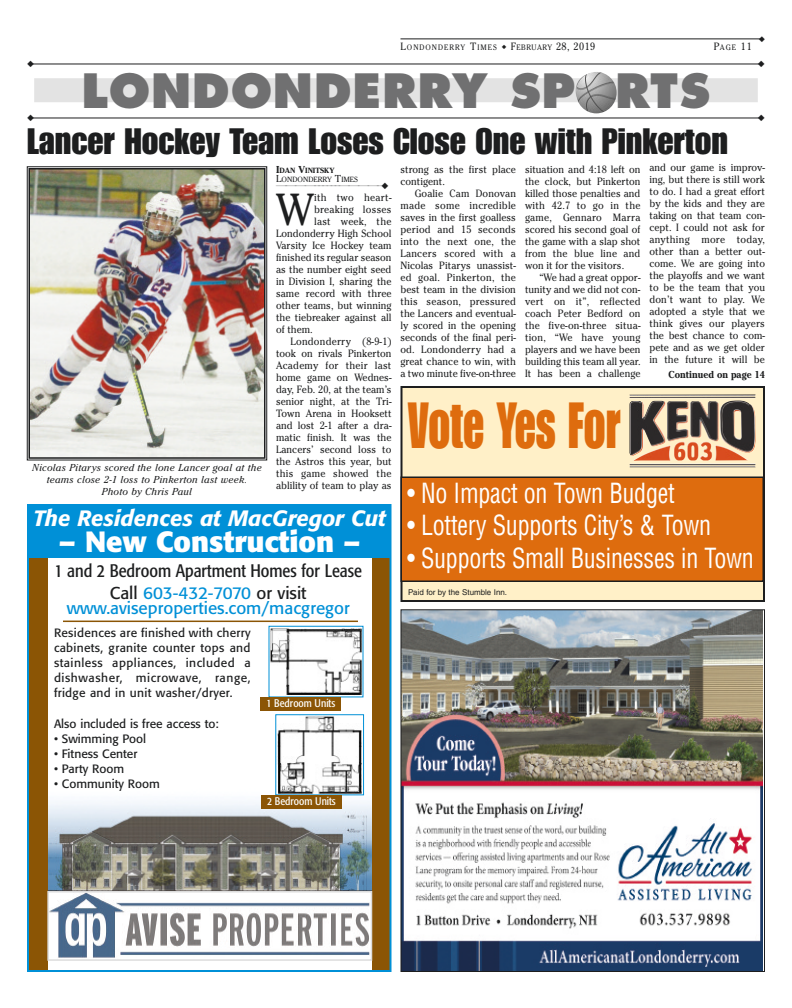
<style>
.page{position:relative;width:792px;height:1008px;background:#fff}
.page>*{position:absolute;margin:0;border:0;box-sizing:border-box;transform-origin:0 0}
.t1{font:63.8px "Impact";color:#de6c0e;scale:.74 1}
.t2{font:800 46px "Futura";letter-spacing:.015em;color:#707071}
.t3{font:44.6px "Cheltenham";color:#1d1e1f;scale:.93 1}
.t4{font:36px "Impact";color:#1d1e1f}
.t5{font:700 29px "Formata";color:#fff}
.t6{font:condensed 27.1px "Helvetica";letter-spacing:-.01em;color:#fff;scale:.89 1}
.t7{font:italic 500 22px "Formata";color:#fff}
.t8{font:condensed 18px "Formata";color:#1d1e1f}
.t9{font:17px/15px "Formata";color:#0090d7;text-align:center}
.t10{font:12px/15.1px "Formata";color:#1d1e1f;text-align:justify}
.t11{font:condensed 11px "Formata";color:#fff}
.t12{font:11px "Perpetua";color:#1d1e1f}
.t13{font:10.5px/12px "Cheltenham";color:#1d1e1f;text-align:justify;scale:.93 1}
.t14{font:10.5px "Cheltenham";letter-spacing:.02em;color:#1d1e1f;scale:.93 1}
.t15{font:italic 10px/12px "Cheltenham";letter-spacing:.02em;color:#1d1e1f;text-align:center}
.t16{font:700 10px "Cheltenham";color:#1d1e1f;scale:.93 1}
.t17{font:8px "Helvetica";color:#1d1e1f}
.t18{font:7.9px "Cheltenham";letter-spacing:.14em;color:#1d1e1f;scale:.93 1}
.t19{font:7.5px/9px "Cheltenham";color:#1d1e1f}
.s1{font-size:10.5px}
.s2{font-size:7.9px}
.s3{font-weight:700;font-size:10px}
.s4{font-weight:700}
.s5{font-size:10px}
.s6{color:#1d1e1f}
</style>
<div class="page">
<hr style="left:400px;top:39px;width:361px;height:1px;background:#1d1e1f">
<hr style="left:31px;top:64px;width:730px;height:1px;background:#1d1e1f">
<div style="left:34px;top:78px;width:724px;height:24px;background:#e3e3e3"></div>
<hr style="left:31px;top:118px;width:730px;height:1px;background:#1d1e1f">
<img style="left:576px;top:72px;width:41px;height:41px;border-radius:50%">
<img style="left:31px;top:171px;width:231px;height:285px">
<div style="left:27px;top:166px;width:240px;height:294px;border:1px solid #1d1e1f"></div>
<div style="left:28px;top:168px;width:237px;height:291px;border:2px solid #1d1e1f"></div>
<div style="left:28px;top:505px;width:362px;height:466px;background:#8b5505"></div>
<div style="left:27px;top:504px;width:365px;height:468px;border:2px solid #0090d7"></div>
<div style="left:48px;top:506px;width:323px;height:464px;background:#fff"></div>
<img style="left:48px;top:788px;width:323px;height:170px">
<div style="left:47px;top:891px;width:325px;height:70px;border:2px solid #dcdcdc"></div>
<div style="left:28px;top:505px;width:362px;height:53px;background:#0090d7"></div>
<hr style="left:63px;top:621px;width:295px;height:1px;background:#8b5505">
<img style="left:270px;top:628px;width:92px;height:67px">
<img style="left:277px;top:716px;width:85px;height:77px">
<div style="left:275px;top:714px;width:89px;height:81px;border:1px solid #0090d7"></div>
<div style="left:260px;top:698px;width:81px;height:13px;background:#8b5505"></div>
<div style="left:261px;top:795px;width:80px;height:14px;background:#8b5505"></div>
<div style="left:402px;top:387px;width:362px;height:214px;background:#fff0c8"></div>
<div style="left:400px;top:386px;width:365px;height:216px;border:2px solid #1d1e1f"></div>
<div style="left:401px;top:477px;width:362px;height:104px;background:#de6c0e"></div>
<div style="left:400px;top:476px;width:364px;height:106px;border:2px solid #1d1e1f"></div>
<img style="left:630px;top:394px;width:126px;height:73px">
<svg style="left:734px;top:411px;width:8px;height:28px"></svg>
<svg style="left:692px;top:445px;width:2px;height:12px"></svg>
<svg style="left:678px;top:452px;width:3px;height:5px"></svg>
<img style="left:402px;top:611px;width:361px;height:359px">
<div style="left:400px;top:609px;width:365px;height:363px;border:1px solid #1d1e1f"></div>
<p class="t18" style="left:400px;top:42px;width:211px"><span class="s1">L</span>ONDONDERRY <span class="s1">T</span>IMES ◆ <span class="s1">F</span>EBRUARY <span class="s1">28, 2019</span></p>
<p class="t13" style="left:714px;top:40px;width:43px">P<span class="s2">AGE</span> 11</p>
<h2 class="t2" style="left:81px;top:71px;width:631px">LONDONDERRY SPORTS</h2>
<h3 class="t4" style="left:27px;top:128px;width:703px">Lancer Hockey Team Loses Close One with Pinkerton</h3>
<p class="t13" style="left:400px;top:163px;width:126px">strong as the first place contigent.</p>
<p class="t13" style="left:400px;top:187px;width:126px;text-indent:14px">Goalie Cam Donovan made some incredible saves in the first goalless period and 15 seconds into the next one, the Lancers scored with a Nicolas Pitarys unassist&shy;ed goal. Pinkerton, the best team in the division this season, pressured the Lancers and eventual&shy;ly scored in the opening seconds of the final peri&shy;od. Londonderry had a great chance to win, with a two minute five-on-three</p>
<p class="t13" style="left:650px;top:161px;width:126px">and our game is improv&shy;ing, but there is still work to do. I had a great effort by the kids and they are taking on that team con&shy;cept. I could not ask for anything more today, other than a better out&shy;come. We are going into the playoffs and we want to be the team that you don’t want to play. We adopted a style that we think gives our players the best chance to com&shy;pete and as we get older in the future it will be</p>
<p class="t13" style="left:525px;top:163px;width:126px">situation and 4:18 left on the clock, but Pinkerton killed those penalties and with 42.7 to go in the game, Gennaro Marra scored his second goal of the game with a slap shot from the blue line and won it for the visitors.</p>
<p class="t13" style="left:525px;top:271px;width:126px;text-indent:14px">“We had a great oppor&shy;tunity and we did not con&shy;vert on it”, reflected coach Peter Bedford on the five-on-three situa&shy;tion, “We have young players and we have been building this team all year.<br>It has been a challenge</p>
<p class="t19" style="left:276px;top:165px;width:84px"><span class="s3">I</span><span class="s4">DAN</span> <span class="s3">V</span><span class="s4">INITSKY<br></span><span class="s5">L</span>ONDONDERRY <span class="s5">T</span>IMES</p>
<p class="t12" style="left:276px;top:180px;width:114px">————––––––————–◆</p>
<h3 class="t3" style="left:276px;top:183px;width:43px">W</h3>
<p class="t14" style="left:314px;top:191px;width:85px">ith two heart-</p>
<p class="t14" style="left:314px;top:203px;width:85px">breaking losses</p>
<p class="t14" style="left:314px;top:215px;width:85px">last week, the</p>
<p class="t13" style="left:276px;top:227px;width:126px">Londonderry High School</p>
<p class="t13" style="left:276px;top:239px;width:126px">Varsity Ice Hockey team</p>
<p class="t13" style="left:276px;top:251px;width:126px">finished its regular season</p>
<p class="t13" style="left:276px;top:263px;width:126px">as the number eight seed</p>
<p class="t13" style="left:276px;top:275px;width:126px">in Division I, sharing the</p>
<p class="t13" style="left:276px;top:287px;width:126px">same record with three</p>
<p class="t13" style="left:276px;top:299px;width:126px">other teams, but winning</p>
<p class="t13" style="left:276px;top:311px;width:126px">the tiebreaker against all</p>
<p class="t13" style="left:276px;top:323px;width:41px">of them.</p>
<p class="t14" style="left:290px;top:335px;width:110px">Londonderry (8-9-1)</p>
<p class="t13" style="left:276px;top:347px;width:126px">took on rivals Pinkerton</p>
<p class="t14" style="left:276px;top:359px;width:126px">Academy for their last</p>
<p class="t13" style="left:276px;top:371px;width:126px">home game on Wednes-</p>
<p class="t13" style="left:276px;top:383px;width:126px">day, Feb. 20, at the team’s</p>
<p class="t13" style="left:276px;top:395px;width:126px">senior night, at the Tri-</p>
<p class="t13" style="left:276px;top:407px;width:126px">Town Arena in Hooksett</p>
<p class="t13" style="left:276px;top:419px;width:126px">and lost 2-1 after a dra-</p>
<p class="t13" style="left:276px;top:431px;width:126px">matic finish. It was the</p>
<p class="t13" style="left:276px;top:443px;width:126px">Lancers’ second loss to</p>
<p class="t13" style="left:276px;top:455px;width:126px">the Astros this year, but</p>
<p class="t14" style="left:276px;top:467px;width:126px">this game showed the</p>
<p class="t13" style="left:276px;top:479px;width:126px">ablility of team to play as</p>
<p class="t16" style="left:669px;top:371px;width:105px">Continued on page 14</p>
<h1 class="t1" style="left:408px;top:402px;width:289px">Vote Yes For</h1>
<h3 class="t6" style="left:407px;top:478px;width:302px">• No Impact on Town Budget</h3>
<h3 class="t6" style="left:407px;top:510px;width:343px">• Lottery Supports City’s &amp; Town</h3>
<h3 class="t6" style="left:407px;top:543px;width:391px">• Supports Small Businesses in Town</h3>
<p class="t17" style="left:408px;top:589px;width:100px">Paid for by the Stumble Inn.</p>
<p class="t15" style="left:32px;top:463px;width:231px">Nicolas Pitarys scored the lone Lancer goal at the teams close 2-1 loss to Pinkerton last week.<br>Photo by Chris Paul</p>
<h3 class="t7" style="left:33px;top:508px;width:354px">The Residences at MacGregor Cut</h3>
<h3 class="t5" style="left:59px;top:529px;width:303px">– New Construction –</h3>
<h3 class="t8" style="left:55px;top:563px;width:309px">1 and 2 Bedroom Apartment Homes for Lease</h3>
<h3 class="t9" style="left:67px;top:587px;width:284px"><span class="s6">Call</span> 603-432-7070 <span class="s6">or visit </span>www.aviseproperties.com/macgregor</h3>
<p class="t10" style="left:54px;top:626px;width:198px">Residences are finished with cherry cabinets, granite counter tops and stainless appliances, included a dishwasher, microwave, range, fridge and in unit washer/dryer.</p>
<p class="t10" style="left:54px;top:717px;width:166px">Also included is free access to:</p>
<p class="t10" style="left:54px;top:732px;width:94px">• Swimming Pool</p>
<p class="t10" style="left:54px;top:747px;width:85px">• Fitness Center</p>
<p class="t10" style="left:54px;top:762px;width:72px">• Party Room</p>
<p class="t10" style="left:54px;top:777px;width:107px">• Community Room</p>
<p class="t11" style="left:267px;top:698px;width:70px">1 Bedroom Units</p>
<p class="t11" style="left:267px;top:797px;width:70px">2 Bedroom Units</p>
</div>
